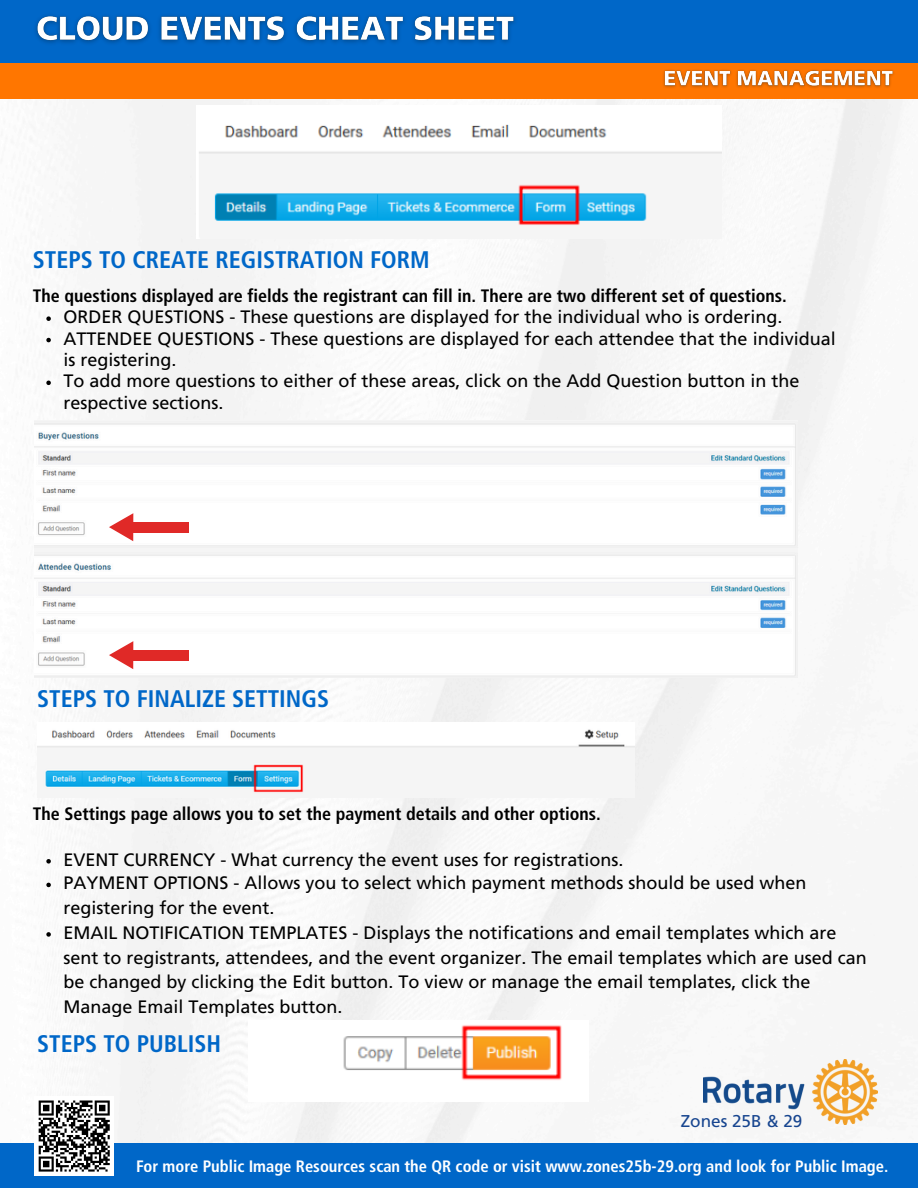
<style>
.page{position:relative;width:918px;height:1188px;background:#fff}
.page>*{position:absolute;margin:0;border:0;box-sizing:border-box;transform-origin:0 0}
.t1{font:700 condensed 24px "Frutiger LT Std";color:#0067c8}
.t2{font:18px/24.8px "Frutiger LT 55 Rm";color:#000}
.t3{font:700 condensed 18px "Frutiger LT Std";color:#000}
.t4{font:17.1px "Frutiger LT 55 Rm";color:#17458f}
.t5{font:700 condensed 16.5px "Frutiger LT Std";color:#fff}
</style>
<div class="page">
<img style="left:0;top:98px;width:918px;height:1045px">
<img style="left:197px;top:106px;width:524px;height:132px">
<svg style="left:46px;top:316px;width:5px;height:5px"></svg>
<svg style="left:46px;top:338px;width:5px;height:4px"></svg>
<svg style="left:46px;top:381px;width:5px;height:4px"></svg>
<img style="left:34px;top:421px;width:763px;height:256px">
<div style="left:133px;top:522px;width:56px;height:11px;background:#e02927"></div>
<svg style="left:109px;top:513px;width:24px;height:28px"></svg>
<div style="left:133px;top:650px;width:56px;height:11px;background:#e02927"></div>
<svg style="left:109px;top:641px;width:24px;height:28px"></svg>
<img style="left:37px;top:723px;width:598px;height:75px">
<img style="left:249px;top:1020px;width:340px;height:81px">
<svg style="left:46px;top:859px;width:5px;height:5px"></svg>
<svg style="left:46px;top:883px;width:5px;height:4px"></svg>
<svg style="left:46px;top:932px;width:5px;height:5px"></svg>
<img style="left:703px;top:1059px;width:174px;height:66px">
<div style="left:0;top:1143px;width:918px;height:45px;background:#0067c8"></div>
<div style="left:34px;top:1096px;width:80px;height:80px;background:#fff"></div>
<svg style="left:38px;top:1100px;width:72px;height:72px"></svg>
<div style="left:0;top:63px;width:918px;height:35px;background:#ff7600"></div>
<div style="left:0;top:0;width:918px;height:63px;background:#0067c8"></div>
<img style="left:35px;top:15px;width:480px;height:29px">
<img style="left:663px;top:70px;width:231px;height:18px">
<p class="t1" style="left:33px;top:250px;width:398px">STEPS TO CREATE REGISTRATION FORM</p>
<p class="t3" style="left:33px;top:288px;width:756px">The questions displayed are fields the registrant can fill in. There are two different set of questions.</p>
<h2 class="t2" style="left:63px;top:305px;width:721px">ORDER QUESTIONS - These questions are displayed for the individual who is ordering.</h2>
<h4 class="t2" style="left:63px;top:329px;width:774px;line-height:21.3px">ATTENDEE QUESTIONS - These questions are displayed for each attendee that the individual is registering.</h4>
<p class="t2" style="left:63px;top:371px;width:738px;line-height:21.3px">To add more questions to either of these areas, click on the Add Question button in the respective sections.</p>
<p class="t1" style="left:37px;top:689px;width:293px">STEPS TO FINALIZE SETTINGS</p>
<p class="t3" style="left:33px;top:807px;width:569px">The Settings page allows you to set the payment details and other options.</p>
<p class="t2" style="left:63px;top:848px;width:562px">EVENT CURRENCY - What currency the event uses for registrations.</p>
<p class="t2" style="left:63px;top:872px;width:745px">PAYMENT OPTIONS - Allows you to select which payment methods should be used when registering for the event.</p>
<h2 class="t2" style="left:63px;top:921px;width:805px">EMAIL NOTIFICATION TEMPLATES - Displays the notifications and email templates which are sent to registrants, attendees, and the event organizer. The email templates which are used can be changed by clicking the Edit button. To view or manage the email templates, click the Manage Email Templates button.</h2>
<p class="t1" style="left:37px;top:1034px;width:185px">STEPS TO PUBLISH</p>
<h4 class="t4" style="left:681px;top:1114px;width:123px">Zones 25B &amp; 29</h4>
<p class="t5" style="left:136px;top:1160px;width:754px">For more Public Image Resources scan the QR code or visit www.zones25b-29.org and look for Public Image.</p>
</div>
